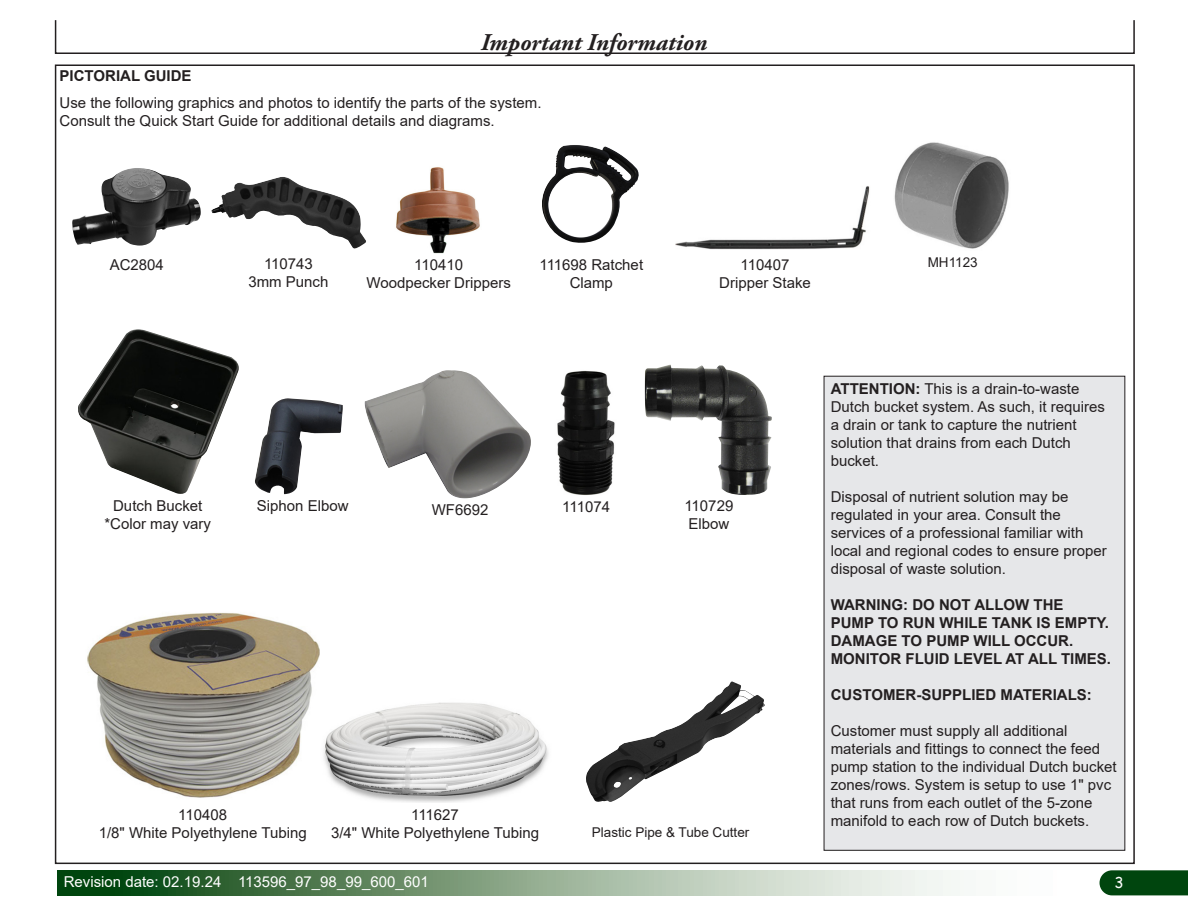
<style>
.page{position:relative;width:1188px;height:918px;background:#fff}
.page>*{position:absolute;margin:0;border:0;box-sizing:border-box;transform-origin:0 0}
.Header_-_Small{font:italic 700 24px "Adobe Garamond Pro";color:#231f20}
.Body_Text{font:15px/18px "Arial";color:#231f20}
.Body_Text-2{font:700 15px/18px "Arial";color:#231f20}
.t1{font:15px "Arial";color:#fff}
.Callouts{font:15px/18px "Arial";color:#231f20;text-align:center}
.Headline{font:700 15px "Arial";color:#231f20}
.t2{font:15px "Comic Sans MS";color:#fff}
.Callouts-2{font:13.5px "Arial";color:#231f20}
.Body_Text-3{font:13.5px "Arial";color:#231f20}
.s1{font-weight:700}
</style>
<div class="page">
<svg style="left:57px;top:870px;width:903px;height:25px;background:#83a284"></svg>
<div style="left:1100px;top:870px;width:88px;height:25px;background:#00450e"></div>
<div style="left:55px;top:19px;width:1080px;height:35px;border:2px solid #231f20"></div>
<img style="left:675px;top:186px;width:195px;height:64px">
<img style="left:212px;top:177px;width:154px;height:71px">
<img style="left:542px;top:145px;width:97px;height:98px">
<img style="left:72px;top:168px;width:129px;height:78px">
<img style="left:396px;top:167px;width:84px;height:87px">
<div style="left:824px;top:376px;width:301px;height:474px;background:#e6e7e9"></div>
<div style="left:824px;top:376px;width:301px;height:475px;border:1px solid #231f20"></div>
<img style="left:365px;top:370px;width:166px;height:128px">
<img style="left:255px;top:398px;width:88px;height:96px">
<img style="left:645px;top:365px;width:127px;height:130px">
<img style="left:78px;top:329px;width:161px;height:165px">
<img style="left:323px;top:702px;width:226px;height:101px">
<img style="left:87px;top:612px;width:233px;height:186px">
<img style="left:557px;top:370px;width:58px;height:125px">
<img style="left:586px;top:682px;width:179px;height:120px">
<img style="left:894px;top:142px;width:115px;height:107px">
<p class="Header_-_Small" style="left:481px;top:28px;width:228px">Important Information</p>
<p class="Headline" style="left:60px;top:65px;width:133px">PICTORIAL GUIDE</p>
<p class="Body_Text" style="left:60px;top:94px;width:483px">Use the following graphics and photos to identify the parts of the system.<br>Consult the Quick Start Guide for additional details and diagrams.</p>
<p class="Body_Text" style="left:264px;top:255px;width:50px">110743</p>
<p class="Body_Text" style="left:248px;top:273px;width:82px">3mm Punch</p>
<p class="Body_Text" style="left:110px;top:256px;width:56px">AC2804</p>
<p class="Body_Text" style="left:414px;top:255px;width:50px">110410</p>
<p class="Body_Text" style="left:367px;top:273px;width:146px">Woodpecker Drippers</p>
<p class="Callouts" style="left:539px;top:256px;width:105px">111698 Ratchet<br>Clamp</p>
<p class="Body_Text" style="left:741px;top:255px;width:50px">110407</p>
<p class="Body_Text" style="left:719px;top:273px;width:93px">Dripper Stake</p>
<p class="Body_Text-3" style="left:928px;top:253px;width:52px">MH1123</p>
<p class="Body_Text" style="left:113px;top:497px;width:91px">Dutch Bucket</p>
<p class="Body_Text" style="left:104px;top:515px;width:108px">*Color may vary</p>
<p class="Body_Text" style="left:257px;top:496px;width:93px">Siphon Elbow</p>
<p class="Body_Text" style="left:432px;top:501px;width:58px">WF6692</p>
<p class="Body_Text" style="left:684px;top:496px;width:50px">110729</p>
<p class="Body_Text" style="left:688px;top:514px;width:42px">Elbow</p>
<p class="Body_Text" style="left:562px;top:497px;width:49px">111074</p>
<p class="Body_Text" style="left:178px;top:806px;width:50px">110408</p>
<p class="Body_Text" style="left:99px;top:824px;width:209px">1/8" White Polyethylene Tubing</p>
<p class="Body_Text" style="left:411px;top:806px;width:49px">111627</p>
<p class="Body_Text" style="left:331px;top:824px;width:209px">3/4" White Polyethylene Tubing</p>
<p class="Callouts-2" style="left:592px;top:823px;width:159px">Plastic Pipe &amp; Tube Cutter</p>
<p class="Body_Text" style="left:831px;top:380px;width:276px"><span class="s1">ATTENTION:</span> This is a drain-to-waste<br>Dutch bucket system. As such, it requires a drain or tank to capture the nutrient solution that drains from each Dutch bucket.</p>
<p class="Body_Text" style="left:831px;top:488px;width:277px">Disposal of nutrient solution may be regulated in your area. Consult the services of a professional familiar with local and regional codes to ensure proper disposal of waste solution.</p>
<p class="Body_Text-2" style="left:831px;top:596px;width:282px">WARNING: DO NOT ALLOW THE<br>PUMP TO RUN WHILE TANK IS EMPTY.<br>DAMAGE TO PUMP WILL OCCUR.<br>MONITOR FLUID LEVEL AT ALL TIMES.</p>
<p class="Body_Text-2" style="left:831px;top:686px;width:263px">CUSTOMER-SUPPLIED MATERIALS:</p>
<p class="Body_Text" style="left:831px;top:722px;width:287px">Customer must supply all additional materials and fittings to connect the feed pump station to the individual Dutch bucket zones/rows. System is setup to use 1" pvc that runs from each outlet of the 5-zone manifold to each row of Dutch buckets.</p>
<p class="t1" style="left:64px;top:872px;width:366px">Revision date: 02.19.24 113596_97_98_99_600_601</p>
<p class="t2" style="left:1115px;top:871px;width:11px">3</p>
</div>
